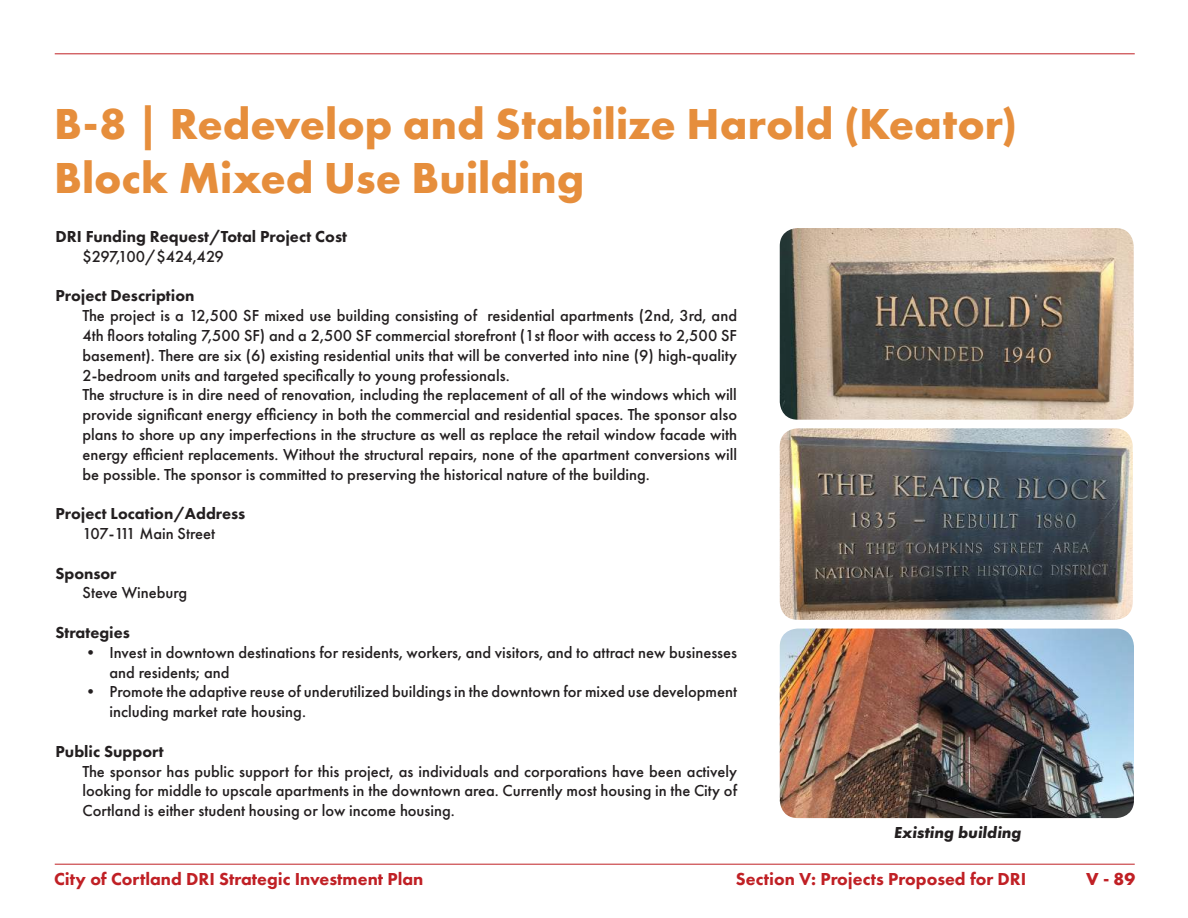
<style>
.page{position:relative;width:1188px;height:918px;background:#fff}
.page>*{position:absolute;margin:0;border:0;box-sizing:border-box;transform-origin:0 0}
.t1{font:700 45px/54px "Futura PT";color:#e68e3c}
.t2{font:800 18px "Futura PT";color:#c02025}
.t3{font:700 18px "Futura PT";color:#c02025}
.t4{font:500 16.5px/19.8px "Futura PT";color:#231f20}
.t5{font:800 16.5px "Futura PT";color:#231f20}
.t6{font:500 16.5px "Futura PT";letter-spacing:-.04em;color:#231f20}
.t7{font:italic 700 16.5px "Futura PT";color:#231f20}
</style>
<div class="page">
<img style="left:780px;top:629px;width:354px;height:189px">
<img style="left:780px;top:228px;width:354px;height:192px">
<img style="left:780px;top:428px;width:353px;height:192px">
<hr style="left:55px;top:864px;width:1080px;height:1px;background:#c02025">
<hr style="left:55px;top:53px;width:1080px;height:1px;background:#c02025">
<h1 class="t1" style="left:54px;top:96px;width:965px">B-8 | Redevelop and Stabilize Harold (Keator)<br>Block Mixed Use Building</h1>
<p class="t5" style="left:56px;top:226px;width:293px">DRI Funding Request/Total Project Cost</p>
<p class="t6" style="left:82px;top:246px;width:143px">$297,100/$424,429</p>
<p class="t5" style="left:56px;top:286px;width:141px">Project Description</p>
<p class="t4" style="left:82px;top:306px;width:656px">The project is a 12,500 SF mixed use building consisting of residential apartments (2nd, 3rd, and 4th floors totaling 7,500 SF) and a 2,500 SF commercial storefront (1st floor with access to 2,500 SF basement). There are six (6) existing residential units that will be converted into nine (9) high-quality 2-bedroom units and targeted specifically to young professionals.<br>The structure is in dire need of renovation, including the replacement of all of the windows which will provide significant energy efficiency in both the commercial and residential spaces. The sponsor also plans to shore up any imperfections in the structure as well as replace the retail window facade with energy efficient replacements. Without the structural repairs, none of the apartment conversions will be possible. The sponsor is committed to preserving the historical nature of the building.</p>
<p class="t5" style="left:56px;top:503px;width:191px">Project Location/Address</p>
<p class="t4" style="left:82px;top:524px;width:134px">107-111 Main Street</p>
<p class="t5" style="left:56px;top:563px;width:63px">Sponsor</p>
<p class="t4" style="left:82px;top:583px;width:106px">Steve Wineburg</p>
<p class="t5" style="left:56px;top:622px;width:76px">Strategies</p>
<p class="t4" style="left:110px;top:643px;width:629px;text-indent:-27px">• Invest in downtown destinations for residents, workers, and visitors, and to attract new businesses and residents; and</p>
<p class="t4" style="left:110px;top:682px;width:629px;text-indent:-27px">• Promote the adaptive reuse of underutilized buildings in the downtown for mixed use development including market rate housing.</p>
<p class="t5" style="left:56px;top:741px;width:110px">Public Support</p>
<p class="t4" style="left:82px;top:761px;width:656px;text-align:justify">The sponsor has public support for this project, as individuals and corporations have been actively looking for middle to upscale apartments in the downtown area. Currently most housing in the City of Cortland is either student housing or low income housing.</p>
<p class="t7" style="left:894px;top:822px;width:129px">Existing building</p>
<p class="t2" style="left:54px;top:868px;width:371px">City of Cortland DRI Strategic Investment Plan</p>
<p class="t2" style="left:736px;top:868px;width:292px">Section V: Projects Proposed for DRI</p>
<p class="t3" style="left:1086px;top:868px;width:50px">V - 89</p>
</div>
